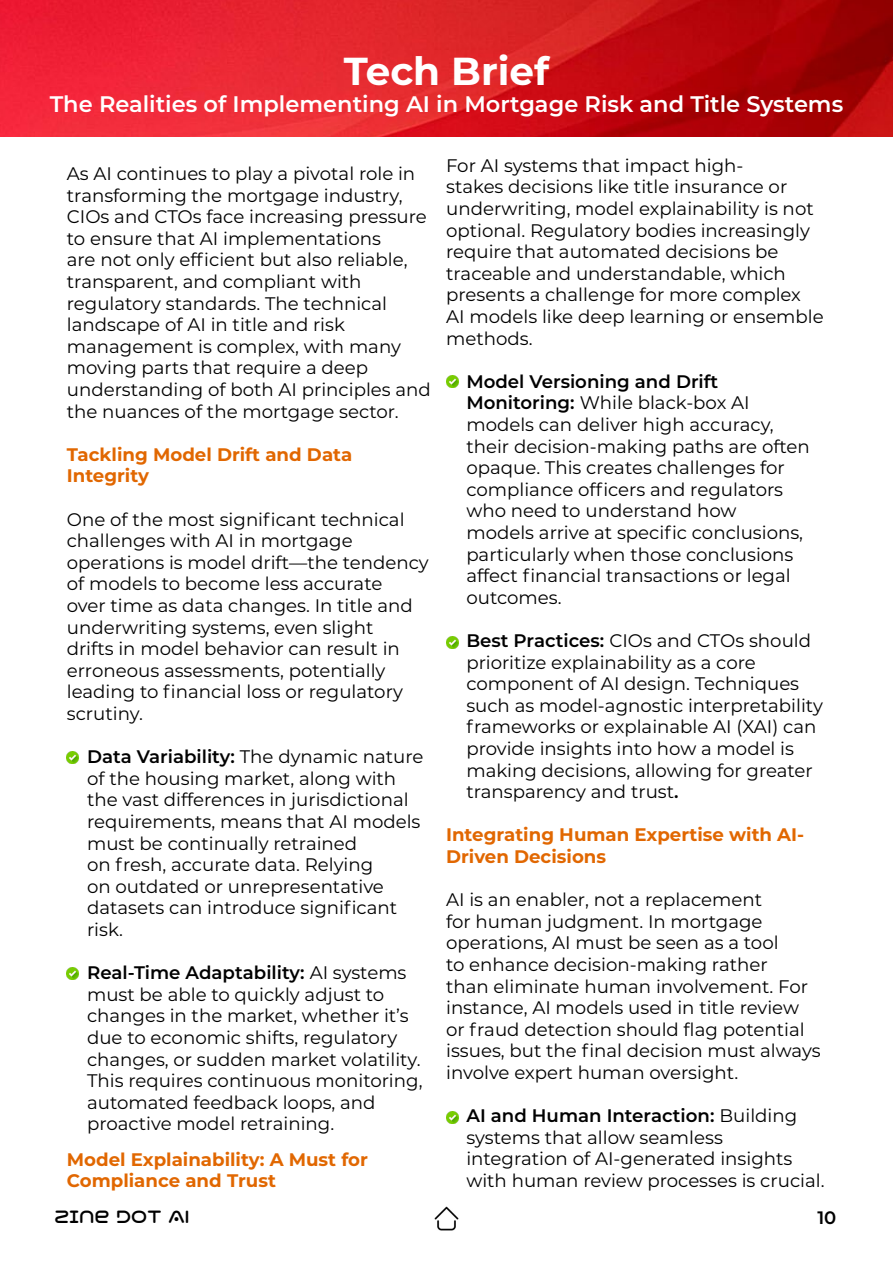
<style>
.page{position:relative;width:893px;height:1263px;background:#fff}
.page>*{position:absolute;margin:0;border:0;box-sizing:border-box;transform-origin:0 0}
.t1{font:700 39px "Montserrat";color:#fff}
.t2{font:600 22.5px "Montserrat";color:#fff}
.t3{font:18.15px/21.6px "Montserrat";color:#000}
.t4{font:700 18.15px/21.6px "Montserrat";color:#e16701}
.t5{font:600 18px "Montserrat";color:#000}
.t6{font:17.25px "Varino Normal";letter-spacing:-.03em;color:#000}
.s1{font-weight:600}
</style>
<div class="page">
<img style="left:434px;top:1206px;width:25px;height:25px">
<img style="left:0;top:0;width:893px;height:136px">
<svg style="left:446px;top:376px;width:13px;height:12px"></svg>
<svg style="left:446px;top:636px;width:13px;height:12px"></svg>
<svg style="left:67px;top:752px;width:12px;height:12px"></svg>
<svg style="left:67px;top:967px;width:12px;height:12px"></svg>
<svg style="left:446px;top:1111px;width:13px;height:12px"></svg>
<h1 class="t1" style="left:344px;top:43px;width:207px">Tech Brief</h1>
<p class="t2" style="left:50px;top:88px;width:795px">The Realities of Implementing AI in Mortgage Risk and Title Systems</p>
<p class="t3" style="left:67px;top:162px;width:366px">As AI continues to play a pivotal role in transforming the mortgage industry, CIOs and CTOs face increasing pressure to ensure that AI implementations<br>are not only efficient but also reliable, transparent, and compliant with regulatory standards. The technical landscape of AI in title and risk management is complex, with many moving parts that require a deep understanding of both AI principles and the nuances of the mortgage sector.</p>
<p class="t4" style="left:67px;top:443px;width:287px">Tackling Model Drift and Data<br>Integrity</p>
<p class="t3" style="left:67px;top:508px;width:363px">One of the most significant technical challenges with AI in mortgage operations is model drift—the tendency of models to become less accurate<br>over time as data changes. In title and underwriting systems, even slight<br>drifts in model behavior can result in erroneous assessments, potentially leading to financial loss or regulatory scrutiny.</p>
<p class="t3" style="left:87px;top:745px;width:338px"><span class="s1">Data Variability:</span> The dynamic nature of the housing market, along with the vast differences in jurisdictional requirements, means that AI models must be continually retrained<br>on fresh, accurate data. Relying<br>on outdated or unrepresentative datasets can introduce significant risk.</p>
<p class="t3" style="left:87px;top:961px;width:337px"><span class="s1">Real-Time Adaptability:</span> AI systems must be able to quickly adjust to changes in the market, whether it’s due to economic shifts, regulatory changes, or sudden market volatility.<br>This requires continuous monitoring, automated feedback loops, and proactive model retraining.</p>
<p class="t4" style="left:67px;top:1147px;width:303px">Model Explainability: A Must for<br>Compliance and Trust</p>
<p class="t3" style="left:446px;top:154px;width:379px">For AI systems that impact high-<br>stakes decisions like title insurance or underwriting, model explainability is not optional. Regulatory bodies increasingly require that automated decisions be traceable and understandable, which presents a challenge for more complex AI models like deep learning or ensemble methods.</p>
<p class="t3" style="left:466px;top:370px;width:345px"><span class="s1">Model Versioning and Drift<br>Monitoring:</span> While black-box AI models can deliver high accuracy, their decision-making paths are often opaque. This creates challenges for compliance officers and regulators who need to understand how<br>models arrive at specific conclusions, particularly when those conclusions affect financial transactions or legal outcomes.</p>
<p class="t3" style="left:466px;top:629px;width:358px"><span class="s1">Best Practices:</span> CIOs and CTOs should prioritize explainability as a core component of AI design. Techniques such as model-agnostic interpretability frameworks or explainable AI (XAI) can provide insights into how a model is making decisions, allowing for greater transparency and trust<span class="s1">.</span></p>
<p class="t4" style="left:446px;top:823px;width:360px">Integrating Human Expertise with AI-<br>Driven Decisions</p>
<p class="t3" style="left:446px;top:888px;width:376px">AI is an enabler, not a replacement<br>for human judgment. In mortgage operations, AI must be seen as a tool<br>to enhance decision-making rather<br>than eliminate human involvement. For instance, AI models used in title review or fraud detection should flag potential issues, but the final decision must always involve expert human oversight.</p>
<p class="t3" style="left:466px;top:1104px;width:360px"><span class="s1">AI and Human Interaction:</span> Building systems that allow seamless integration of AI-generated insights with human review processes is crucial.</p>
<p class="t6" style="left:54px;top:1203px;width:137px">ZINE DOT AI</p>
<p class="t5" style="left:817px;top:1205px;width:20px">10</p>
</div>
